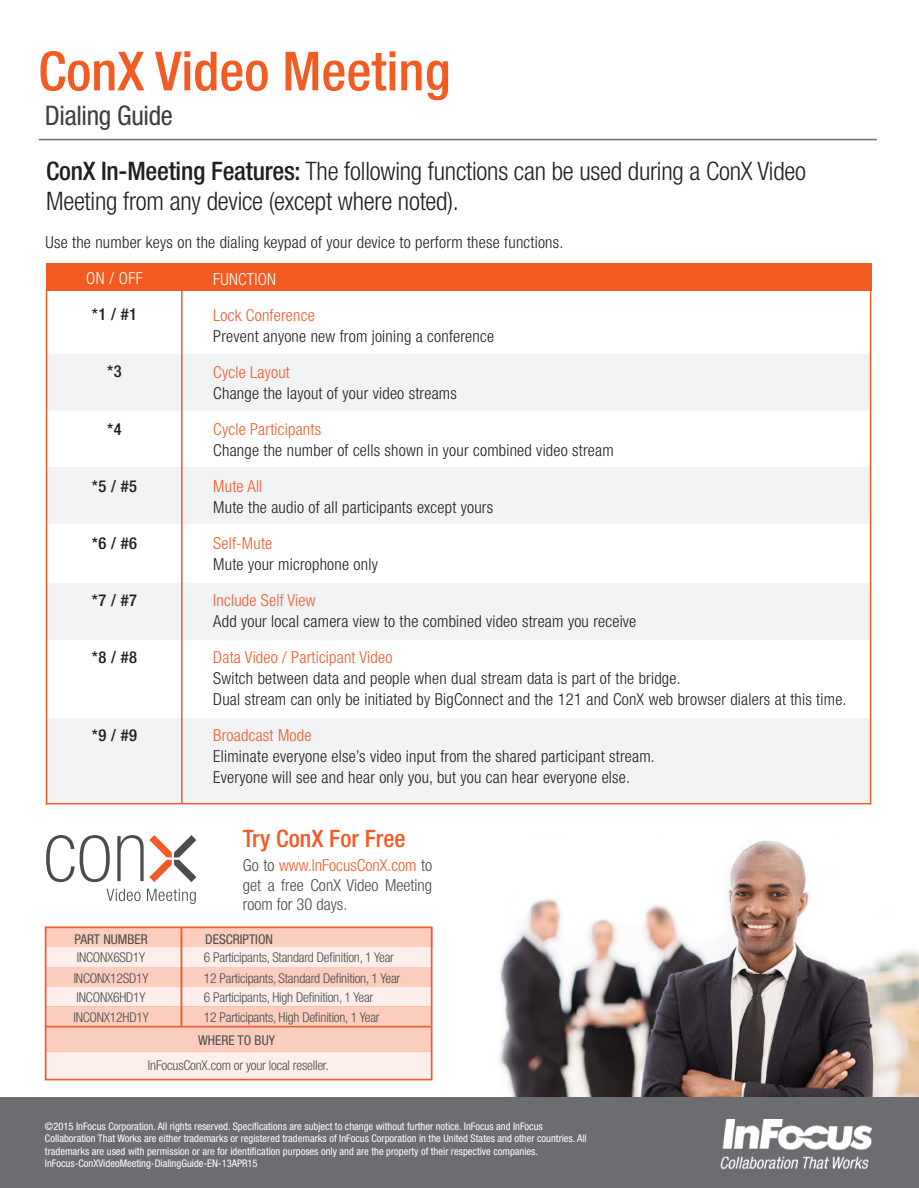
<style>
.page{position:relative;width:919px;height:1188px;background:#fff}
.page>*{position:absolute;margin:0;border:0;box-sizing:border-box;transform-origin:0 0}
.t1{font:500 condensed 54px "Helvetica Neue LT Pro";color:#f25b21}
.t2{font:condensed 27px "Helvetica Neue LT Pro";letter-spacing:-.015em;color:#3e3e3f}
.t3{font:300 condensed 25.5px/30px "Helvetica Neue LT Pro";letter-spacing:-.01em;color:#231f20}
.t4{font:500 condensed 24px "Helvetica Neue LT Pro";color:#f25b21}
.t5{font:300 condensed 16.5px/21px "Helvetica Neue LT Pro";letter-spacing:.015em;color:#231f20}
.t6{font:300 condensed 16.5px "Helvetica Neue LT Pro";letter-spacing:.015em;color:#f15929}
.t7{font:300 condensed 16.5px/19.5px "Helvetica Neue LT Pro";color:#4b4c4d;text-align:justify}
.t8{font:500 condensed 16.5px "Helvetica Neue LT Pro";color:#231f20}
.t9{font:300 condensed 16.5px "Helvetica Neue LT Pro";letter-spacing:.015em;color:#fff}
.t10{font:300 condensed 13.5px/20px "Helvetica Neue LT Pro";letter-spacing:-.015em;color:#4b4c4d}
.t11{font:condensed 13.5px "Helvetica Neue LT Pro";color:#4b4c4d}
.t12{font:condensed 10.5px/12.6px "Helvetica Neue LT Pro";color:#fff}
.s1{font-weight:500}
.s2{color:#f15929}
</style>
<div class="page">
<img style="left:499px;top:840px;width:419px;height:257px">
<div style="left:46px;top:355px;width:823px;height:56px;background:#f2f3f4"></div>
<div style="left:46px;top:468px;width:823px;height:56px;background:#f2f3f4"></div>
<div style="left:46px;top:584px;width:823px;height:56px;background:#f2f3f4"></div>
<div style="left:46px;top:719px;width:823px;height:85px;background:#f2f3f4"></div>
<div style="left:46px;top:263px;width:824px;height:28px;background:#f25b21"></div>
<hr style="left:46px;top:803px;width:824px;height:1px;background:#f15929">
<hr style="left:181px;top:285px;width:1px;height:519px;background:#f15929">
<hr style="left:46px;top:289px;width:1px;height:515px;background:#f15929">
<hr style="left:869px;top:290px;width:1px;height:514px;background:#f25b21">
<div style="left:46px;top:927px;width:386px;height:20px;background:#facdbf"></div>
<div style="left:46px;top:947px;width:385px;height:20px;background:#fdeeea"></div>
<div style="left:46px;top:967px;width:386px;height:20px;background:#facdbf"></div>
<div style="left:46px;top:1007px;width:386px;height:19px;background:#facdbf"></div>
<div style="left:46px;top:987px;width:384px;height:20px;background:#fdeeea"></div>
<hr style="left:180px;top:928px;width:2px;height:98px;background:#f15929">
<div style="left:45px;top:1027px;width:386px;height:25px;background:#facdbf"></div>
<div style="left:45px;top:1051px;width:386px;height:29px;background:#fdeeea"></div>
<hr style="left:46px;top:1026px;width:385px;height:1px;background:#f15a2a">
<div style="left:45px;top:927px;width:387px;height:153px;border:2px solid #f15929"></div>
<svg style="left:149px;top:835px;width:47px;height:47px"></svg>
<svg style="left:46px;top:835px;width:64px;height:47px"></svg>
<svg style="left:117px;top:835px;width:26px;height:46px"></svg>
<svg style="left:106px;top:889px;width:34px;height:12px"></svg>
<svg style="left:147px;top:889px;width:49px;height:15px"></svg>
<hr style="left:39px;top:139px;width:837px;height:1px;background:#6c6d70">
<div style="left:0;top:1097px;width:918px;height:91px;background:#6c6d70"></div>
<img style="left:720px;top:1119px;width:150px;height:50px">
<h1 class="t1" style="left:38px;top:39px;width:413px">ConX Video Meeting</h1>
<h2 class="t2" style="left:45px;top:100px;width:129px">Dialing Guide</h2>
<h3 class="t3" style="left:46px;top:156px;width:761px"><span class="s1">ConX In-Meeting Features:</span> The following functions can be used during a ConX Video<br>Meeting from any device (except where noted).</h3>
<p class="t5" style="left:46px;top:231px;width:519px">Use the number keys on the dialing keypad of your device to perform these functions.</p>
<p class="t9" style="left:86px;top:269px;width:58px">ON / OFF</p>
<p class="t8" style="left:92px;top:305px;width:47px">*1 / #1</p>
<p class="t8" style="left:107px;top:362px;width:16px">*3</p>
<p class="t8" style="left:107px;top:419px;width:16px">*4</p>
<p class="t8" style="left:92px;top:476px;width:47px">*5 / #5</p>
<p class="t8" style="left:92px;top:533px;width:47px">*6 / #6</p>
<p class="t8" style="left:92px;top:590px;width:47px">*7 / #7</p>
<p class="t8" style="left:92px;top:647px;width:47px">*8 / #8</p>
<p class="t8" style="left:92px;top:725px;width:47px">*9 / #9</p>
<p class="t9" style="left:213px;top:269px;width:64px">FUNCTION</p>
<p class="t6" style="left:213px;top:305px;width:103px">Lock Conference</p>
<p class="t5" style="left:213px;top:325px;width:282px">Prevent anyone new from joining a conference</p>
<p class="t6" style="left:213px;top:362px;width:78px">Cycle Layout</p>
<p class="t5" style="left:213px;top:382px;width:245px">Change the layout of your video streams</p>
<p class="t6" style="left:213px;top:419px;width:109px">Cycle Participants</p>
<p class="t5" style="left:213px;top:439px;width:402px">Change the number of cells shown in your combined video stream</p>
<p class="t6" style="left:213px;top:476px;width:50px">Mute All</p>
<p class="t5" style="left:213px;top:496px;width:281px">Mute the audio of all participants except yours</p>
<p class="t6" style="left:213px;top:533px;width:60px">Self-Mute</p>
<p class="t5" style="left:213px;top:553px;width:166px">Mute your microphone only</p>
<p class="t6" style="left:213px;top:590px;width:104px">Include Self View</p>
<p class="t5" style="left:213px;top:610px;width:424px">Add your local camera view to the combined video stream you receive</p>
<p class="t6" style="left:213px;top:647px;width:180px">Data Video / Participant Video</p>
<p class="t5" style="left:213px;top:667px;width:634px">Switch between data and people when dual stream data is part of the bridge.<br>Dual stream can only be initiated by BigConnect and the 121 and ConX web browser dialers at this time.</p>
<p class="t6" style="left:213px;top:725px;width:100px">Broadcast Mode</p>
<p class="t5" style="left:213px;top:745px;width:443px">Eliminate everyone else’s video input from the shared participant stream.<br>Everyone will see and hear only you, but you can hear everyone else.</p>
<h3 class="t4" style="left:243px;top:824px;width:164px">Try ConX For Free</h3>
<p class="t7" style="left:243px;top:856px;width:190px">Go to <span class="s2">www.InFocusConX.com</span> to get a free ConX Video Meeting room for 30 days.</p>
<p class="t11" style="left:205px;top:931px;width:69px">DESCRIPTION</p>
<p class="t11" style="left:74px;top:931px;width:75px">PART NUMBER</p>
<p class="t10" style="left:73px;top:948px;width:77px">INCONX6SD1Y<br>INCONX12SD1Y<br>INCONX6HD1Y<br>INCONX12HD1Y</p>
<p class="t10" style="left:204px;top:948px;width:198px">6 Participants, Standard Definition, 1 Year 12 Participants, Standard Definition, 1 Year 6 Participants, High Definition, 1 Year<br>12 Participants, High Definition, 1 Year</p>
<p class="t11" style="left:198px;top:1032px;width:78px">WHERE TO BUY</p>
<p class="t10" style="left:148px;top:1055px;width:182px">InFocusConX.com or your local reseller.</p>
<p class="t12" style="left:45px;top:1120px;width:543px">©2015 InFocus Corporation. All rights reserved. Specifications are subject to change without further notice. InFocus and InFocus Collaboration That Works are either trademarks or registered trademarks of InFocus Corporation in the United States and other countries. All trademarks are used with permission or are for identification purposes only and are the property of their respective companies.<br>InFocus-ConXVideoMeeting-DialingGuide-EN-13APR15</p>
</div>
